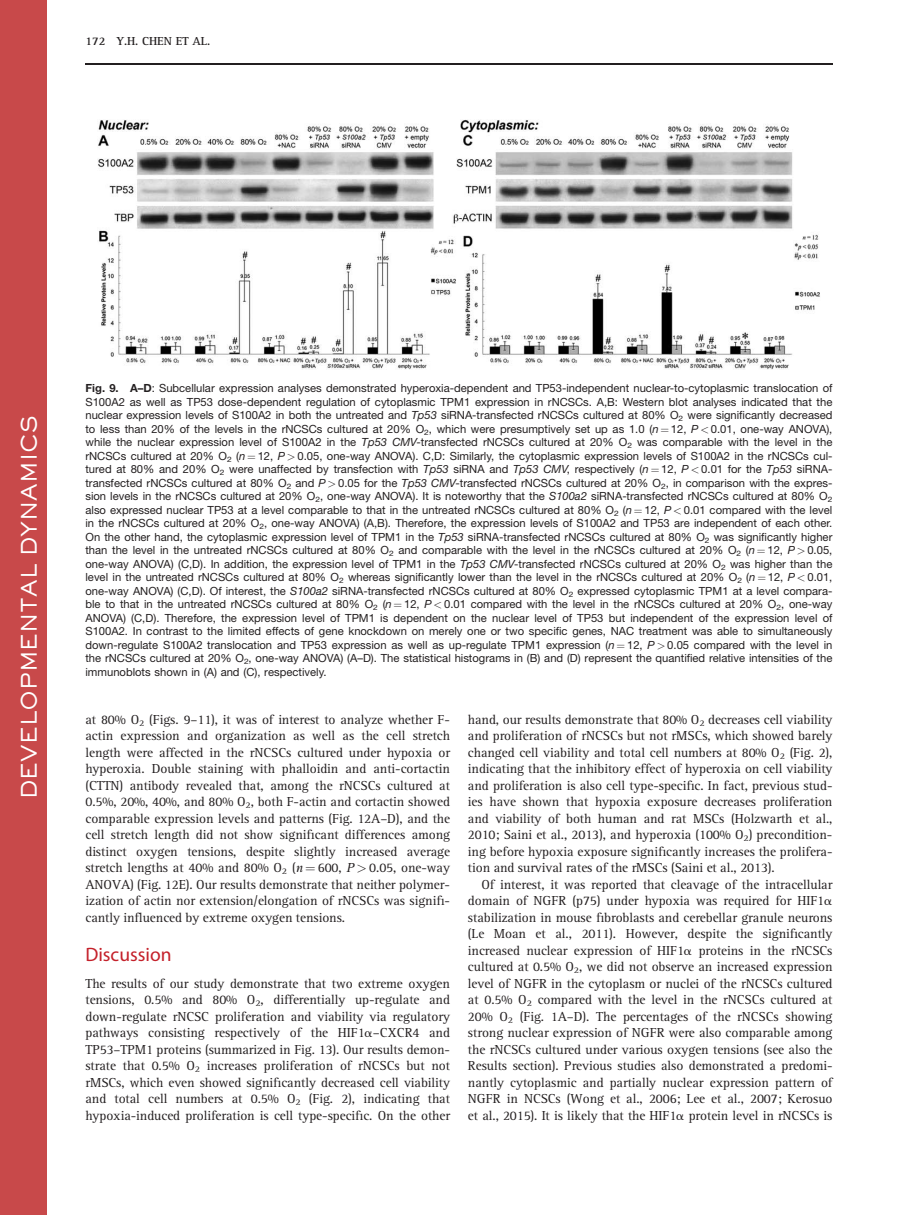
<style>
.page{position:relative;width:918px;height:1215px;background:#fff}
.page>*{position:absolute;margin:0;border:0;box-sizing:border-box;transform-origin:0 0}
.t1{font:500 21px "AT Sackers Gothic";color:#fff}
.t2{font:19.5px "Adv P4246 C4";color:#c4202a}
.t3{font:13.5px/16.5px "Adv O Tac 89 c 4 c 3";color:#231f20;text-align:justify}
.t4{font:12px "Adv OT25553 a 69.B";color:#231f20}
.t5{font:11.25px/13.5px "Adv Helneu R";color:#231f20;text-align:justify}
.s1{font-family:"Adv Helneu B"}
.s2{font-family:"Adv Helneu I"}
.s3{font-family:"Adv P4 C4 E74"}
.s4{font-family:"Adv P4 C4 E51"}
.s5{font-family:"Adv O Te 9 d 89148.I"}
.s6{font-family:"Adv P80675"}
</style>
<div class="page">
<div style="left:0;top:0;width:47px;height:1215px;background:#c8494a"></div>
<img style="left:98px;top:120px;width:722px;height:250px">
<hr style="left:85px;top:63px;width:748px;height:1px;background:#231f20">
<p class="t4" style="left:85px;top:36px;width:126px">172 Y.H. CHEN ET AL.</p>
<h1 class="t1" style="left:21px;top:799px;width:385px;rotate:-90deg">DEVELOPMENTAL DYNAMICS</h1>
<p class="t5" style="left:85px;top:383px;width:749px"><span class="s1">Fig. 9. A–D</span>: Subcellular expression analyses demonstrated hyperoxia-dependent and TP53-independent nuclear-to-cytoplasmic translocation of S100A2 as well as TP53 dose-dependent regulation of cytoplasmic TPM1 expression in rNCSCs. A,B: Western blot analyses indicated that the nuclear expression levels of S100A2 in both the untreated and <span class="s2">Tp53</span> siRNA-transfected rNCSCs cultured at 80% O<sub>2</sub> were significantly decreased to less than 20% of the levels in the rNCSCs cultured at 20% O<sub>2</sub>, which were presumptively set up as 1.0 (<span class="s2">n</span> <span class="s3">¼</span> 12, <span class="s2">P</span> <span class="s4">&lt;</span> 0.01, one-way ANOVA), while the nuclear expression level of S100A2 in the <span class="s2">Tp53 CMV</span>-transfected rNCSCs cultured at 20% O<sub>2</sub> was comparable with the level in the rNCSCs cultured at 20% O<sub>2</sub> (<span class="s2">n</span> <span class="s3">¼</span> 12, <span class="s2">P</span> <span class="s4">&gt;</span> 0.05, one-way ANOVA). C,D: Similarly, the cytoplasmic expression levels of S100A2 in the rNCSCs cul&shy;tured at 80% and 20% O<sub>2</sub> were unaffected by transfection with <span class="s2">Tp53</span> siRNA and <span class="s2">Tp53 CMV</span>, respectively (<span class="s2">n</span> <span class="s3">¼</span> 12, <span class="s2">P</span> <span class="s4">&lt;</span> 0.01 for the <span class="s2">Tp53</span> siRNA&shy;transfected rNCSCs cultured at 80% O<sub>2</sub> and <span class="s2">P</span> <span class="s4">&gt;</span> 0.05 for the <span class="s2">Tp53 CMV</span>-transfected rNCSCs cultured at 20% O<sub>2</sub>, in comparison with the expres&shy;sion levels in the rNCSCs cultured at 20% O<sub>2</sub>, one-way ANOVA). It is noteworthy that the <span class="s2">S100a2</span> siRNA-transfected rNCSCs cultured at 80% O<sub>2 </sub>also expressed nuclear TP53 at a level comparable to that in the untreated rNCSCs cultured at 80% O<sub>2</sub> (<span class="s2">n</span> <span class="s3">¼</span> 12, <span class="s2">P</span> <span class="s4">&lt;</span> 0.01 compared with the level in the rNCSCs cultured at 20% O<sub>2</sub>, one-way ANOVA) (A,B). Therefore, the expression levels of S100A2 and TP53 are independent of each other.<br>On the other hand, the cytoplasmic expression level of TPM1 in the <span class="s2">Tp53</span> siRNA-transfected rNCSCs cultured at 80% O<sub>2</sub> was significantly higher than the level in the untreated rNCSCs cultured at 80% O<sub>2</sub> and comparable with the level in the rNCSCs cultured at 20% O<sub>2</sub> (<span class="s2">n</span> <span class="s3">¼</span> 12, <span class="s2">P</span> <span class="s4">&gt;</span> 0.05, one-way ANOVA) (C,D). In addition, the expression level of TPM1 in the <span class="s2">Tp53 CMV</span>-transfected rNCSCs cultured at 20% O<sub>2</sub> was higher than the level in the untreated rNCSCs cultured at 80% O<sub>2</sub> whereas significantly lower than the level in the rNCSCs cultured at 20% O<sub>2</sub> (<span class="s2">n</span> <span class="s3">¼</span> 12, <span class="s2">P</span> <span class="s4">&lt;</span> 0.01, one-way ANOVA) (C,D). Of interest, the <span class="s2">S100a2</span> siRNA-transfected rNCSCs cultured at 80% O<sub>2</sub> expressed cytoplasmic TPM1 at a level compara&shy;ble to that in the untreated rNCSCs cultured at 80% O<sub>2</sub> (<span class="s2">n</span> <span class="s3">¼</span> 12, <span class="s2">P</span> <span class="s4">&lt;</span> 0.01 compared with the level in the rNCSCs cultured at 20% O<sub>2</sub>, one-way ANOVA) (C,D). Therefore, the expression level of TPM1 is dependent on the nuclear level of TP53 but independent of the expression level of S100A2. In contrast to the limited effects of gene knockdown on merely one or two specific genes, NAC treatment was able to simultaneously down-regulate S100A2 translocation and TP53 expression as well as up-regulate TPM1 expression (<span class="s2">n</span> <span class="s3">¼</span> 12, <span class="s2">P</span> <span class="s4">&gt;</span> 0.05 compared with the level in the rNCSCs cultured at 20% O<sub>2</sub>, one-way ANOVA) (A–D). The statistical histograms in (B) and (D) represent the quantified relative intensities of the immunoblots shown in (A) and (C), respectively.</p>
<p class="t3" style="left:85px;top:712px;width:366px">at 80% O<sub>2</sub> (Figs. 9–11), it was of interest to analyze whether F&shy;actin expression and organization as well as the cell stretch length were affected in the rNCSCs cultured under hypoxia or hyperoxia. Double staining with phalloidin and anti-cortactin (CTTN) antibody revealed that, among the rNCSCs cultured at 0.5%, 20%, 40%, and 80% O<sub>2</sub>, both F-actin and cortactin showed comparable expression levels and patterns (Fig. 12A–D), and the cell stretch length did not show significant differences among distinct oxygen tensions, despite slightly increased average stretch lengths at 40% and 80% O<sub>2</sub> (<span class="s5">n</span> <span class="s3">¼</span> 600, <span class="s5">P</span> <span class="s4">&gt;</span> 0.05, one-way ANOVA) (Fig. 12E). Our results demonstrate that neither polymer&shy;ization of actin nor extension/elongation of rNCSCs was signifi&shy;cantly influenced by extreme oxygen tensions.</p>
<h2 class="t2" style="left:85px;top:947px;width:88px">Discussion</h2>
<p class="t3" style="left:85px;top:976px;width:366px">The results of our study demonstrate that two extreme oxygen tensions, 0.5% and 80% O<sub>2</sub>, differentially up-regulate and down-regulate rNCSC proliferation and viability via regulatory pathways consisting respectively of the HIF1<span class="s6">a</span>–CXCR4 and TP53–TPM1 proteins (summarized in Fig. 13). Our results demon&shy;strate that 0.5% O<sub>2</sub> increases proliferation of rNCSCs but not rMSCs, which even showed significantly decreased cell viability and total cell numbers at 0.5% O<sub>2</sub> (Fig. 2), indicating that hypoxia-induced proliferation is cell type-specific. On the other</p>
<p class="t3" style="left:468px;top:712px;width:366px">hand, our results demonstrate that 80% O<sub>2</sub> decreases cell viability and proliferation of rNCSCs but not rMSCs, which showed barely changed cell viability and total cell numbers at 80% O<sub>2</sub> (Fig. 2), indicating that the inhibitory effect of hyperoxia on cell viability and proliferation is also cell type-specific. In fact, previous stud&shy;ies have shown that hypoxia exposure decreases proliferation and viability of both human and rat MSCs (Holzwarth et al., 2010; Saini et al., 2013), and hyperoxia (100% O<sub>2</sub>) precondition&shy;ing before hypoxia exposure significantly increases the prolifera&shy;tion and survival rates of the rMSCs (Saini et al., 2013).</p>
<p class="t3" style="left:468px;top:877px;width:366px;text-indent:14px">Of interest, it was reported that cleavage of the intracellular domain of NGFR (p75) under hypoxia was required for HIF1<span class="s6">a </span>stabilization in mouse fibroblasts and cerebellar granule neurons (Le Moan et al., 2011). However, despite the significantly increased nuclear expression of HIF1<span class="s6">a</span> proteins in the rNCSCs cultured at 0.5% O<sub>2</sub>, we did not observe an increased expression level of NGFR in the cytoplasm or nuclei of the rNCSCs cultured at 0.5% O<sub>2</sub> compared with the level in the rNCSCs cultured at 20% O<sub>2</sub> (Fig. 1A–D). The percentages of the rNCSCs showing strong nuclear expression of NGFR were also comparable among the rNCSCs cultured under various oxygen tensions (see also the Results section). Previous studies also demonstrated a predomi&shy;nantly cytoplasmic and partially nuclear expression pattern of NGFR in NCSCs (Wong et al., 2006; Lee et al., 2007; Kerosuo et al., 2015). It is likely that the HIF1<span class="s6">a</span> protein level in rNCSCs is</p>
</div>
